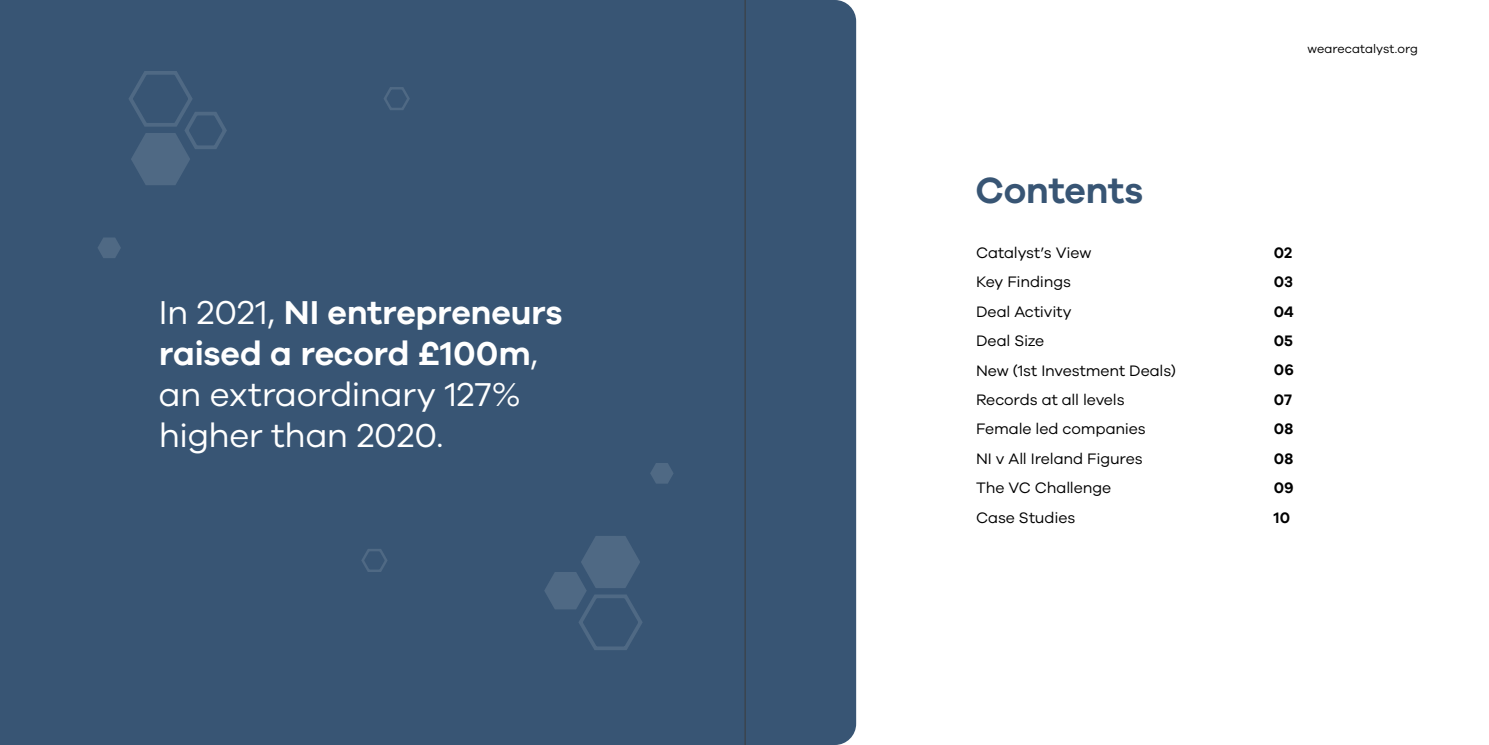
<style>
.page{position:relative;width:1489px;height:745px;background:#fff}
.page>*{position:absolute;margin:0;border:0;box-sizing:border-box;transform-origin:0 0}
.t1{font:600 37.5px "Galano Grotesque";letter-spacing:-.01em;color:#385574}
.t2{font:34.12px/40.9px "Galano Grotesque";letter-spacing:-.015em;color:#fff}
.t3{font:15.62px/29.4px "Galano Grotesque";letter-spacing:-.01em;color:#000}
.t4{font:600 15.62px/29.4px "Galano Grotesque";letter-spacing:.005em;color:#000}
.t5{font:12.5px "Galano Grotesque";letter-spacing:-.005em;color:#000}
.s1{font-weight:600}
</style>
<div class="page">
<div style="left:0;top:0;width:856px;height:744px;background:#385574"></div>
<svg style="left:97px;top:237px;width:24px;height:21px"></svg>
<svg style="left:382px;top:86px;width:29px;height:26px"></svg>
<svg style="left:126px;top:70px;width:103px;height:115px;background:#3e5a78"></svg>
<svg style="left:650px;top:462px;width:23px;height:21px"></svg>
<svg style="left:360px;top:546px;width:29px;height:27px"></svg>
<svg style="left:542px;top:535px;width:103px;height:116px;background:#405b79"></svg>
<hr style="left:744px;top:0;width:1px;height:744px;background:#3c3c3b">
<h2 class="t2" style="left:159px;top:291px;width:405px">In 2021, <span class="s1">NI entrepreneurs raised a record £100m</span>, an extraordinary 127% higher than 2020.</h2>
<p class="t5" style="left:1307px;top:41px;width:112px">wearecatalyst.org</p>
<h1 class="t1" style="left:975px;top:167px;width:169px">Contents</h1>
<p class="t3" style="left:975px;top:237px;width:201px">Catalyst’s View<br>Key Findings<br>Deal Activity<br>Deal Size<br>New (1st Investment Deals)<br>Records at all levels<br>Female led companies<br>NI v All Ireland Figures<br>The VC Challenge<br>Case Studies</p>
<p class="t4" style="left:1273px;top:237px;width:22px">02<br>03<br>04<br>05<br>06<br>07<br>08<br>08<br>09<br>10</p>
</div>
